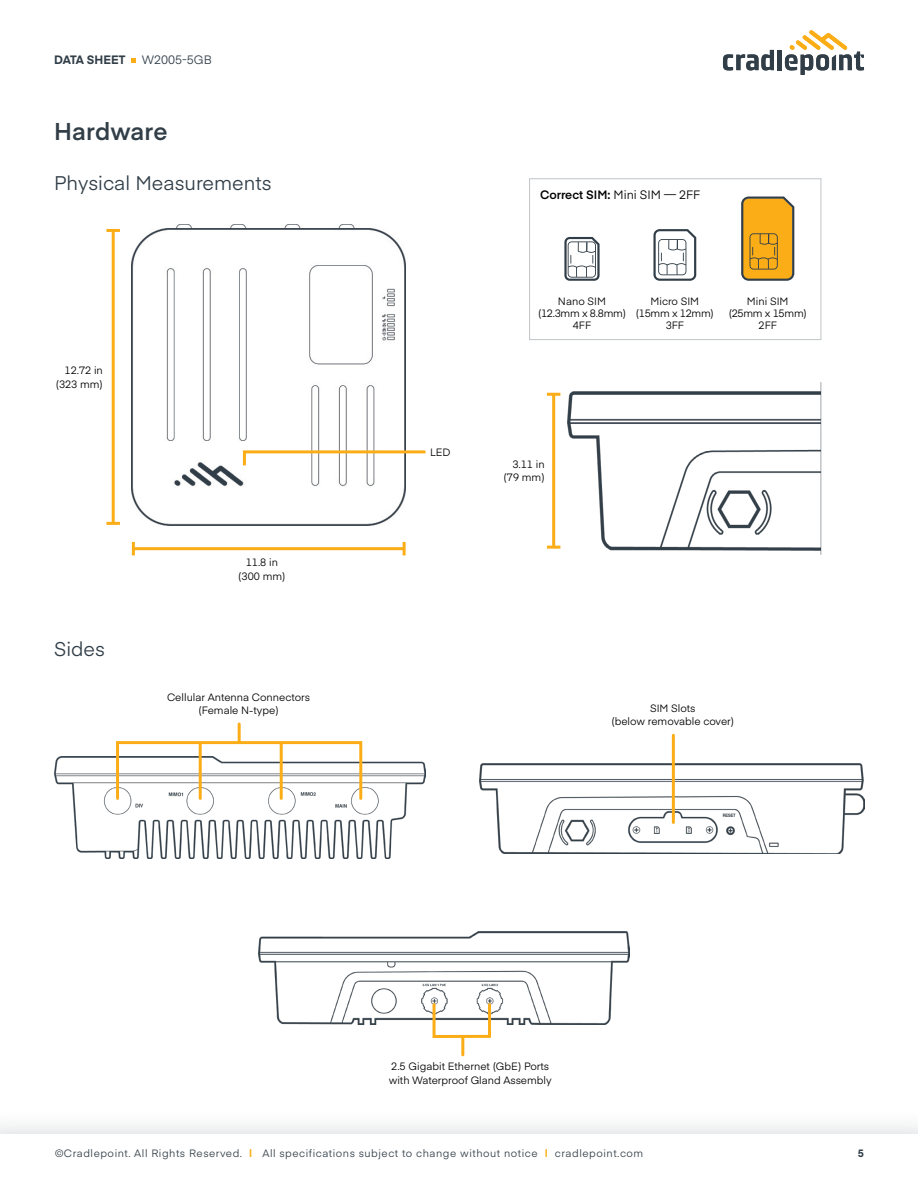
<style>
.page{position:relative;width:918px;height:1188px;background:#fff}
.page>*{position:absolute;margin:0;border:0;box-sizing:border-box;transform-origin:0 0}
.t1{font:600 24px "Eina 01";letter-spacing:.005em;color:#313e48}
.t2{font:19.5px "Eina 01";color:#313e48}
.t3{font:600 12px "Eina 01";color:#000}
.t4{font:700 12px "Eina 01";color:#313e48}
.t5{font:12px "Eina 01";color:#313e48}
.t6{font:10.5px/13.5px "Eina 01";color:#000;text-align:center}
.t7{font:10.5px "Eina 01";letter-spacing:.05em;color:#313e48}
.t8{font:700 10.5px "Eina 01";color:#313e48}
.s1{font-weight:400}
.s2{font-weight:700;color:#fbad18}
</style>
<div class="page">
<div style="left:0;top:1109px;width:918px;height:79px;background:#313e48;opacity:.22"></div>
<div style="left:0;top:1134px;width:918px;height:54px;background:#fff"></div>
<svg style="left:131px;top:58px;width:5px;height:5px"></svg>
<svg style="left:723px;top:50px;width:51px;height:20px"></svg>
<hr style="left:778px;top:50px;width:4px;height:20px;background:#313e48">
<svg style="left:785px;top:30px;width:79px;height:45px"></svg>
<hr style="left:112px;top:230px;width:3px;height:293px;background:#fbad18">
<hr style="left:106px;top:522px;width:14px;height:3px;background:#fbad18">
<hr style="left:106px;top:229px;width:14px;height:3px;background:#fbad18">
<hr style="left:133px;top:547px;width:271px;height:3px;background:#fbad18">
<svg style="left:132px;top:542px;width:3px;height:13px"></svg>
<svg style="left:403px;top:542px;width:3px;height:13px"></svg>
<hr style="left:552px;top:394px;width:3px;height:153px;background:#fbad18">
<svg style="left:547px;top:546px;width:13px;height:3px"></svg>
<svg style="left:547px;top:393px;width:13px;height:3px"></svg>
<hr style="left:821px;top:382px;width:1px;height:173px;background:#a3a9ad">
<svg style="left:653px;top:229px;width:43px;height:52px"></svg>
<svg style="left:741px;top:197px;width:53px;height:84px;background:#da9d25"></svg>
<svg style="left:564px;top:237px;width:36px;height:44px"></svg>
<div style="left:529px;top:178px;width:292px;height:162px;border:1px solid #c1c5c8"></div>
<img style="left:132px;top:225px;width:274px;height:300px">
<svg style="left:241px;top:449px;width:185px;height:19px"></svg>
<img style="left:54px;top:757px;width:371px;height:102px">
<svg style="left:115px;top:722px;width:249px;height:79px"></svg>
<hr style="left:280px;top:744px;width:3px;height:54px;background:#fbad18">
<hr style="left:199px;top:744px;width:3px;height:54px;background:#fbad18">
<img style="left:480px;top:763px;width:384px;height:91px">
<hr style="left:672px;top:735px;width:3px;height:87px;background:#fbad18">
<img style="left:259px;top:931px;width:370px;height:94px">
<svg style="left:431px;top:1002px;width:62px;height:38px"></svg>
<hr style="left:488px;top:1005px;width:3px;height:32px;background:#fbad18">
<hr style="left:461px;top:1037px;width:3px;height:18px;background:#fbad18">
<img style="left:567px;top:391px;width:254px;height:160px">
<p class="t4" style="left:54px;top:51px;width:73px">DATA SHEET</p>
<p class="t5" style="left:142px;top:51px;width:72px">W2005-5GB</p>
<h1 class="t1" style="left:54px;top:114px;width:115px">Hardware</h1>
<h2 class="t2" style="left:54px;top:169px;width:219px">Physical Measurements</h2>
<p class="t6" style="left:56px;top:363px;width:49px;text-align:right">12.72 in (323 mm)</p>
<h2 class="t2" style="left:54px;top:634px;width:52px">Sides</h2>
<p class="t6" style="left:238px;top:555px;width:49px">11.8 in (300 mm)</p>
<p class="t6" style="left:430px;top:445px;width:22px">LED</p>
<p class="t3" style="left:540px;top:186px;width:162px">Correct SIM: <span class="s1">Mini SIM — 2FF</span></p>
<p class="t6" style="left:538px;top:295px;width:89px;line-height:12px">Nano SIM (12.3mm x 8.8mm)<br>4FF</p>
<p class="t6" style="left:636px;top:295px;width:80px;line-height:12px">Micro SIM (15mm x 12mm)<br>3FF</p>
<p class="t6" style="left:729px;top:295px;width:80px;line-height:12px">Mini SIM (25mm x 15mm)<br>2FF</p>
<p class="t6" style="left:504px;top:457px;width:43px;text-align:right">3.11 in (79 mm)</p>
<p class="t6" style="left:167px;top:689px;width:145px">Cellular Antenna Connectors (Female N-type)</p>
<p class="t6" style="left:611px;top:701px;width:124px">SIM Slots<br>(below removable cover)</p>
<p class="t6" style="left:389px;top:1059px;width:165px;text-align:left">2.5 Gigabit Ethernet (GbE) Ports with Waterproof Gland Assembly</p>
<p class="t7" style="left:55px;top:1146px;width:590px">©Cradlepoint. All Rights Reserved. <span class="s2">|</span> All specifications subject to change without notice <span class="s2">|</span> cradlepoint.com</p>
<p class="t8" style="left:858px;top:1146px;width:8px">5</p>
</div>
